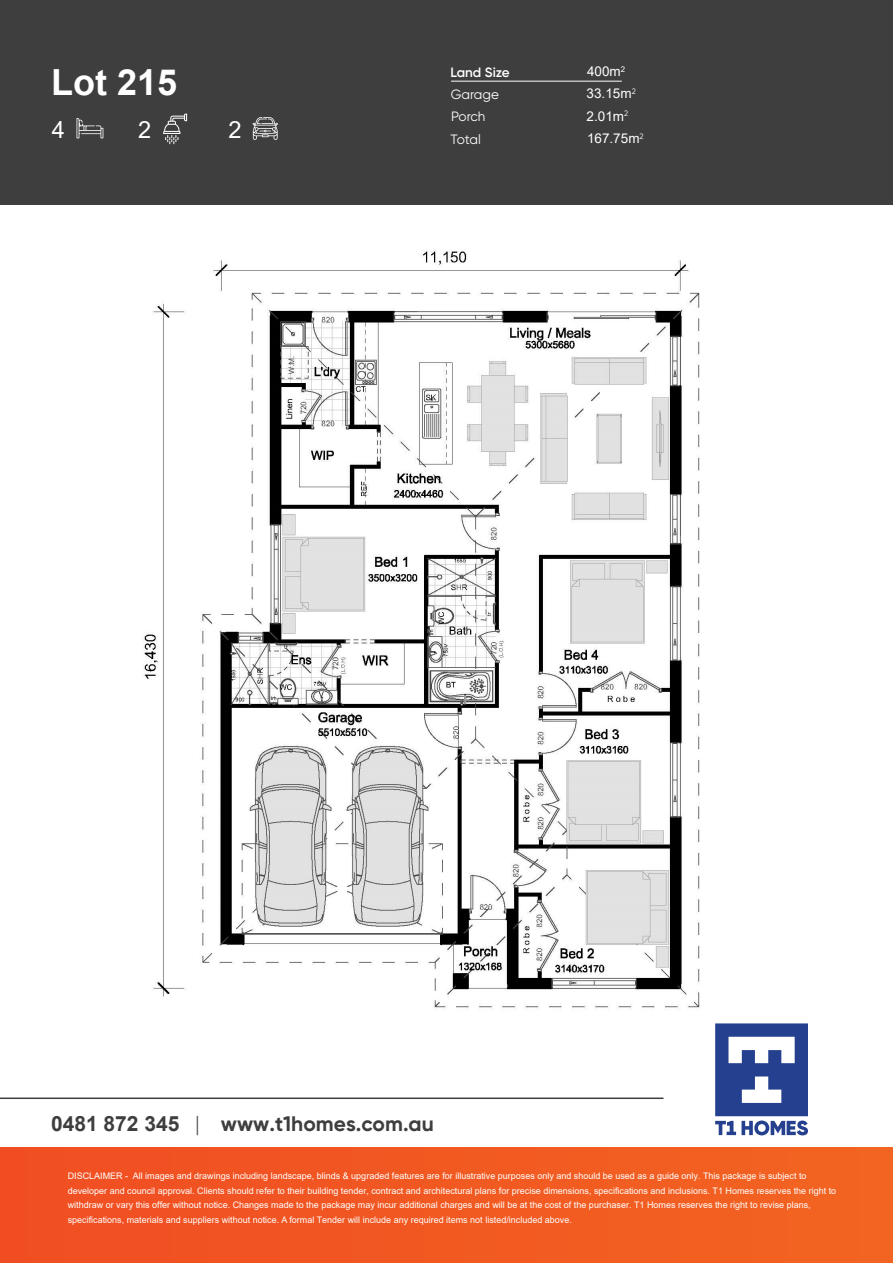
<style>
.page{position:relative;width:893px;height:1263px;background:#fff}
.page>*{position:absolute;margin:0;border:0;box-sizing:border-box;transform-origin:0 0}
.t1{font:700 36px "Arial";color:#fff}
.t2{font:23.55px "Arial";color:#fff}
.t3{font:700 21px "Gilroy";color:#3e3e3f}
.t4{font:13.5px "Arial";color:#fff}
.t5{font:13.5px "Gilroy";color:#fff}
.t6{font:600 13.5px "Gilroy";color:#fff}
.t7{font:9px/14.4px "Arial";color:#fff}
.s1{font-family:"Arial"}
.s2{font-weight:300}
</style>
<div class="page">
<div style="left:0;top:1147px;width:893px;height:116px;background:#f15921"></div>
<div style="left:0;top:0;width:893px;height:204px;background:#3e3e3f"></div>
<svg style="left:163px;top:114px;width:24px;height:30px"></svg>
<svg style="left:253px;top:117px;width:25px;height:23px"></svg>
<svg style="left:77px;top:118px;width:26px;height:20px"></svg>
<hr style="left:451px;top:81px;width:171px;height:1px;background:#fff">
<hr style="left:0;top:1097px;width:663px;height:2px;background:#3e3e3f">
<svg style="left:715px;top:1023px;width:93px;height:112px"></svg>
<img style="left:144px;top:251px;width:556px;height:758px">
<p class="t1" style="left:51px;top:57px;width:128px">Lot 215</p>
<p class="t2" style="left:52px;top:113px;width:15px">4</p>
<p class="t2" style="left:138px;top:114px;width:15px">2</p>
<p class="t2" style="left:229px;top:113px;width:15px">2</p>
<p class="t6" style="left:450px;top:63px;width:61px">Land Size</p>
<p class="t4" style="left:587px;top:62px;width:40px">400m<sup>2</sup></p>
<h3 class="t5" style="left:451px;top:86px;width:50px">Garage</h3>
<h3 class="t4" style="left:587px;top:84px;width:51px">33.15m<sup>2</sup></h3>
<h3 class="t5" style="left:451px;top:108px;width:36px">Porch</h3>
<h3 class="t4" style="left:587px;top:107px;width:43px">2.01m<sup>2</sup></h3>
<p class="t5" style="left:451px;top:131px;width:32px">Total</p>
<p class="t4" style="left:587px;top:129px;width:58px">167.75m<sup>2</sup></p>
<p class="t3" style="left:51px;top:1111px;width:384px"><span class="s1">0481 872 345</span> <span class="s2">|</span> www.t1homes.com.au</p>
<p class="t7" style="left:68px;top:1169px;width:770px">DISCLAIMER - All images and drawings including landscape, blinds &amp; upgraded features are for illustrative purposes only and should be used as a guide only. This package is subject to developer and council approval. Clients should refer to their building tender, contract and architectural plans for precise dimensions, specifications and inclusions. T1 Homes reserves the right to withdraw or vary this offer without notice. Changes made to the package may incur additional charges and will be at the cost of the purchaser. T1 Homes reserves the right to revise plans, specifications, materials and suppliers without notice. A formal Tender will include any required items not listed/included above.</p>
</div>
